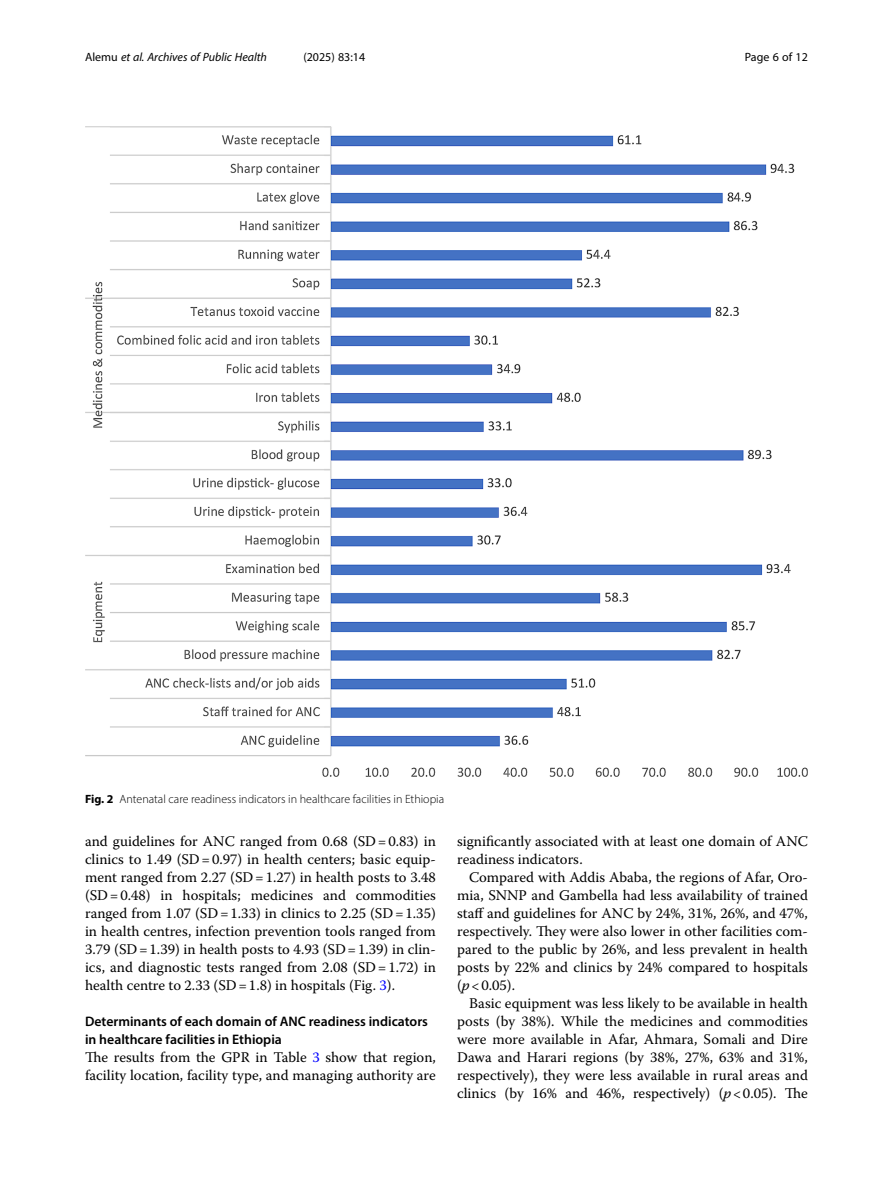
<style>
.page{position:relative;width:893px;height:1191px;background:#fff}
.page>*{position:absolute;margin:0;border:0;box-sizing:border-box;transform-origin:0 0}
.Body_Text{font:14.7px/18px "Warnock Pro";color:#000}
.Body_Text_Indent{font:14.7px/18px "Warnock Pro";color:#000;text-align:justify}
.Head_2{font:600 13.8px/18px "Myriad Pro";color:#000}
.Figure_Caption{font:300 12px "Myriad Pro";color:#000}
.t1{font:italic 12px "Myriad Pro";color:#000}
.t2{font:12px "Myriad Pro";color:#000}
.s1{font-style:normal}
.s2{font-weight:700}
.s3{color:#00f}
.s4{font-style:italic}
</style>
<div class="page">
<img style="left:85px;top:126px;width:723px;height:650px">
<p class="t1" style="left:85px;top:50px;width:183px"><span class="s1">Alemu</span> et al. Archives of Public Health</p>
<p class="t2" style="left:303px;top:50px;width:63px">(2025) 83:14</p>
<p class="t2" style="left:745px;top:50px;width:65px">Page 6 of 12</p>
<p class="Figure_Caption" style="left:85px;top:792px;width:361px"><span class="s2">Fig. 2</span> Antenatal care readiness indicators in healthcare facilities in Ethiopia</p>
<p class="Body_Text" style="left:85px;top:832px;width:352px;text-align:justify">and guidelines for ANC ranged from 0.68 (SD=0.83) in clinics to 1.49 (SD=0.97) in health centers; basic equip&shy;ment ranged from 2.27 (SD=1.27) in health posts to 3.48 (SD=0.48) in hospitals; medicines and commodities ranged from 1.07 (SD=1.33) in clinics to 2.25 (SD=1.35) in health centres, infection prevention tools ranged from 3.79 (SD=1.39) in health posts to 4.93 (SD=1.39) in clin&shy;ics, and diagnostic tests ranged from 2.08 (SD=1.72) in health centre to 2.33 (SD=1.8) in hospitals (Fig. <span class="s3">3</span>).</p>
<p class="Head_2" style="left:85px;top:1012px;width:344px">Determinants of each domain of ANC readiness indicators in healthcare facilities in Ethiopia</p>
<p class="Body_Text" style="left:85px;top:1048px;width:352px">The results from the GPR in Table <span class="s3">3</span> show that region, facility location, facility type, and managing authority are</p>
<p class="Body_Text" style="left:457px;top:832px;width:352px">significantly associated with at least one domain of ANC readiness indicators.</p>
<p class="Body_Text_Indent" style="left:457px;top:868px;width:352px;text-indent:12px">Compared with Addis Ababa, the regions of Afar, Oro&shy;mia, SNNP and Gambella had less availability of trained staff and guidelines for ANC by 24%, 31%, 26%, and 47%, respectively. They were also lower in other facilities com&shy;pared to the public by 26%, and less prevalent in health posts by 22% and clinics by 24% compared to hospitals (<span class="s4">p</span>&lt;0.05).</p>
<p class="Body_Text_Indent" style="left:457px;top:994px;width:352px;text-indent:12px">Basic equipment was less likely to be available in health posts (by 38%). While the medicines and commodities were more available in Afar, Ahmara, Somali and Dire Dawa and Harari regions (by 38%, 27%, 63% and 31%, respectively), they were less available in rural areas and clinics (by 16% and 46%, respectively) (<span class="s4">p</span>&lt;0.05). The</p>
</div>
